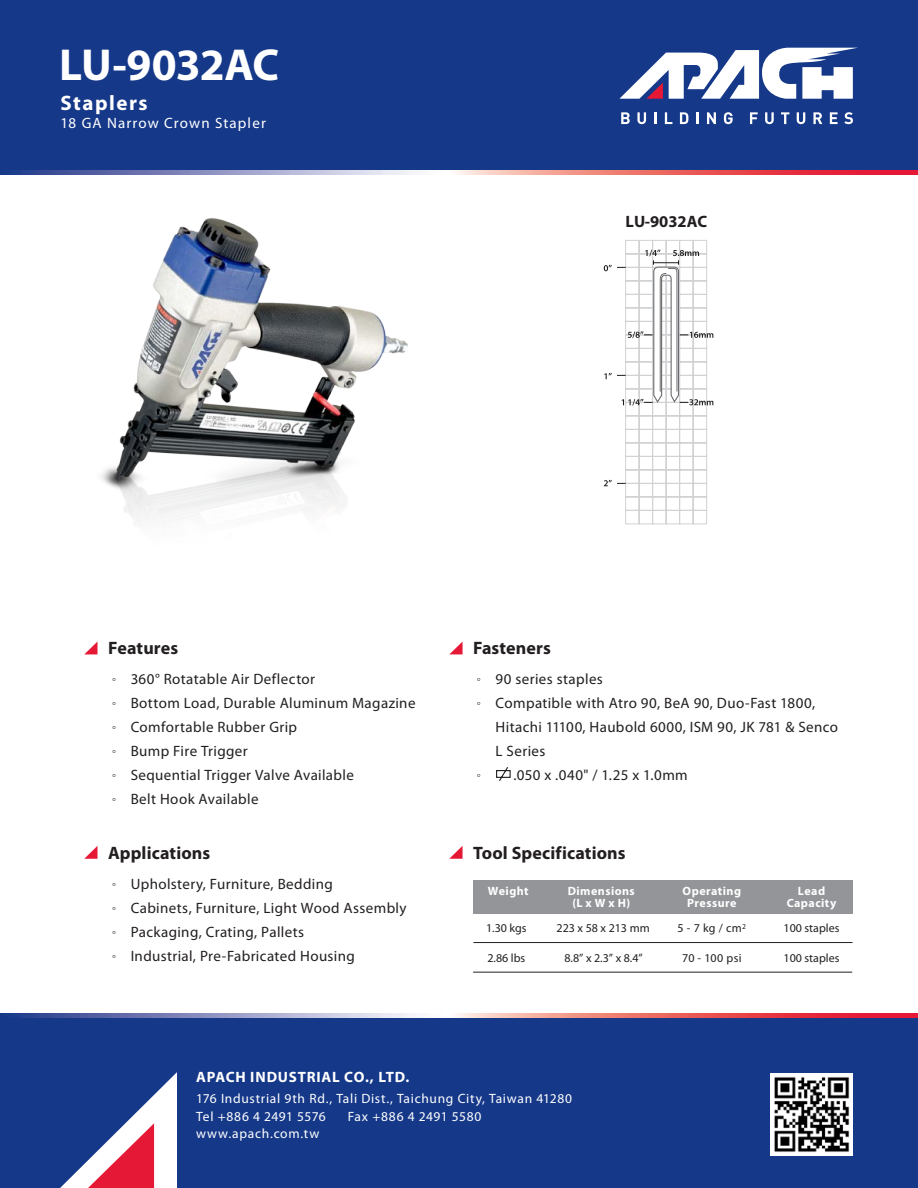
<style>
.page{position:relative;width:918px;height:1188px;background:#fff}
.page>*{position:absolute;margin:0;border:0;box-sizing:border-box;transform-origin:0 0}
.t1{font:700 45px "Myriad Pro";letter-spacing:-.02em;color:#fff}
.t2{font:700 21px "Myriad Pro";letter-spacing:.075em;color:#fff}
.t3{font:700 18px "Myriad Pro";letter-spacing:.005em;color:#231f20}
.t4{font:700 16.5px "Myriad Pro";color:#231f20}
.t5{font:15px/24px "Myriad Pro";letter-spacing:.025em;color:#231f20}
.t6{font:700 15px "Myriad Pro";letter-spacing:.05em;color:#fff}
.t7{font:15px "Myriad Pro";letter-spacing:.075em;color:#fff}
.t8{font:13.5px/18px "Myriad Pro";letter-spacing:.055em;color:#fff}
.Spec斷行字距{font:12px "Myriad Pro";color:#231f20}
.t9{font:700 12px "Myriad Pro";letter-spacing:.035em;color:#fff}
.t10{font:300 12px "Adobe Ming Std";color:#231f20}
</style>
<div class="page">
<svg style="left:604px;top:240px;width:109px;height:285px"></svg>
<img style="left:101px;top:218px;width:307px;height:303px">
<div style="left:0;top:1014px;width:918px;height:174px;background:#153889"></div>
<div style="left:0;top:0;width:918px;height:174px;background:#153889"></div>
<svg style="left:22px;top:170px;width:896px;height:4px;background:#c58397"></svg>
<svg style="left:22px;top:1014px;width:896px;height:4px;background:#c58397"></svg>
<svg style="left:619px;top:48px;width:237px;height:51px"></svg>
<svg style="left:621px;top:112px;width:9px;height:12px"></svg>
<svg style="left:637px;top:112px;width:9px;height:12px"></svg>
<svg style="left:654px;top:112px;width:3px;height:12px"></svg>
<svg style="left:665px;top:112px;width:7px;height:12px"></svg>
<svg style="left:680px;top:112px;width:9px;height:12px"></svg>
<svg style="left:696px;top:112px;width:3px;height:12px"></svg>
<svg style="left:707px;top:112px;width:9px;height:12px"></svg>
<svg style="left:724px;top:112px;width:9px;height:12px"></svg>
<svg style="left:750px;top:112px;width:8px;height:12px"></svg>
<svg style="left:765px;top:112px;width:9px;height:12px"></svg>
<svg style="left:781px;top:112px;width:8px;height:12px"></svg>
<svg style="left:797px;top:112px;width:8px;height:12px"></svg>
<svg style="left:813px;top:112px;width:9px;height:12px"></svg>
<svg style="left:830px;top:112px;width:8px;height:12px"></svg>
<svg style="left:844px;top:112px;width:9px;height:12px"></svg>
<svg style="left:60px;top:1072px;width:117px;height:116px"></svg>
<img style="left:770px;top:1073px;width:83px;height:83px">
<div style="left:473px;top:880px;width:380px;height:34px;background:#939598"></div>
<hr style="left:473px;top:972px;width:379px;height:1px;background:#231f20">
<hr style="left:473px;top:942px;width:380px;height:1px;background:#231f20">
<svg style="left:85px;top:642px;width:13px;height:12px"></svg>
<svg style="left:450px;top:642px;width:13px;height:12px"></svg>
<svg style="left:449px;top:846px;width:14px;height:13px"></svg>
<svg style="left:84px;top:846px;width:14px;height:13px"></svg>
<svg style="left:496px;top:767px;width:15px;height:14px"></svg>
<p class="t1" style="left:59px;top:36px;width:222px">LU-9032AC</p>
<p class="t2" style="left:61px;top:89px;width:89px">Staplers</p>
<p class="t7" style="left:61px;top:114px;width:207px">18 GA Narrow Crown Stapler</p>
<p class="t4" style="left:626px;top:212px;width:83px">LU-9032AC</p>
<p class="t3" style="left:108px;top:637px;width:72px">Features</p>
<p class="t3" style="left:473px;top:637px;width:80px">Fasteners</p>
<p class="t10" style="left:108px;top:673px;width:13px">。</p>
<p class="t10" style="left:108px;top:697px;width:13px">。</p>
<p class="t10" style="left:108px;top:721px;width:13px">。</p>
<p class="t10" style="left:108px;top:745px;width:13px">。</p>
<p class="t10" style="left:108px;top:769px;width:13px">。</p>
<p class="t10" style="left:108px;top:793px;width:13px">。</p>
<p class="t5" style="left:131px;top:667px;width:186px">360° Rotatable Air Deflector</p>
<p class="t5" style="left:131px;top:691px;width:286px">Bottom Load, Durable Aluminum Magazine</p>
<p class="t5" style="left:131px;top:715px;width:168px">Comfortable Rubber Grip</p>
<p class="t5" style="left:131px;top:739px;width:119px">Bump Fire Trigger</p>
<p class="t5" style="left:131px;top:763px;width:225px">Sequential Trigger Valve Available</p>
<p class="t5" style="left:131px;top:787px;width:130px">Belt Hook Available</p>
<p class="t3" style="left:108px;top:841px;width:104px">Applications</p>
<p class="t10" style="left:108px;top:878px;width:13px">。</p>
<p class="t10" style="left:108px;top:902px;width:13px">。</p>
<p class="t10" style="left:108px;top:926px;width:13px">。</p>
<p class="t10" style="left:108px;top:950px;width:13px">。</p>
<p class="t5" style="left:131px;top:871px;width:204px">Upholstery, Furniture, Bedding</p>
<p class="t5" style="left:131px;top:895px;width:277px">Cabinets, Furniture, Light Wood Assembly</p>
<p class="t5" style="left:131px;top:919px;width:175px">Packaging, Crating, Pallets</p>
<p class="t5" style="left:131px;top:943px;width:226px">Industrial, Pre-Fabricated Housing</p>
<p class="t10" style="left:473px;top:673px;width:13px">。</p>
<p class="t10" style="left:473px;top:697px;width:13px">。</p>
<p class="t10" style="left:473px;top:769px;width:13px">。</p>
<p class="t5" style="left:496px;top:667px;width:109px">90 series staples</p>
<p class="t5" style="left:496px;top:691px;width:344px">Compatible with Atro 90, BeA 90, Duo-Fast 1800,<br>Hitachi 11100, Haubold 6000, ISM 90, JK 781 &amp; Senco<br>L Series</p>
<p class="t5" style="left:513px;top:763px;width:176px">.050 x .040" / 1.25 x 1.0mm</p>
<p class="t3" style="left:473px;top:841px;width:154px">Tool Specifications</p>
<p class="t9" style="left:488px;top:883px;width:42px">Weight</p>
<p class="Spec斷行字距" style="left:486px;top:920px;width:42px">1.30 kgs</p>
<p class="Spec斷行字距" style="left:487px;top:950px;width:39px">2.86 lbs</p>
<p class="t9" style="left:568px;top:883px;width:69px">Dimensions</p>
<p class="t9" style="left:572px;top:895px;width:59px">(L x W x H)</p>
<p class="Spec斷行字距" style="left:557px;top:920px;width:95px">223 x 58 x 213 mm</p>
<p class="Spec斷行字距" style="left:564px;top:950px;width:80px">8.8” x 2.3” x 8.4”</p>
<p class="t9" style="left:683px;top:883px;width:60px">Operating</p>
<p class="t9" style="left:687px;top:895px;width:51px">Pressure</p>
<p class="Spec斷行字距" style="left:678px;top:920px;width:70px">5 - 7 kg / cm<sup>2</sup></p>
<p class="Spec斷行字距" style="left:682px;top:950px;width:61px">70 - 100 psi</p>
<p class="t9" style="left:798px;top:883px;width:29px">Lead</p>
<p class="t9" style="left:787px;top:895px;width:51px">Capacity</p>
<p class="Spec斷行字距" style="left:784px;top:920px;width:57px">100 staples</p>
<p class="Spec斷行字距" style="left:784px;top:950px;width:57px">100 staples</p>
<p class="t6" style="left:196px;top:1067px;width:215px">APACH INDUSTRIAL CO., LTD.</p>
<p class="t8" style="left:196px;top:1089px;width:378px">176 Industrial 9th Rd., Tali Dist., Taichung City, Taiwan 41280<br>Tel +886 4 2491 5576</p>
<p class="t8" style="left:348px;top:1107px;width:135px">Fax +886 4 2491 5580</p>
<p class="t8" style="left:196px;top:1124px;width:125px">www.apach.com.tw</p>
</div>
